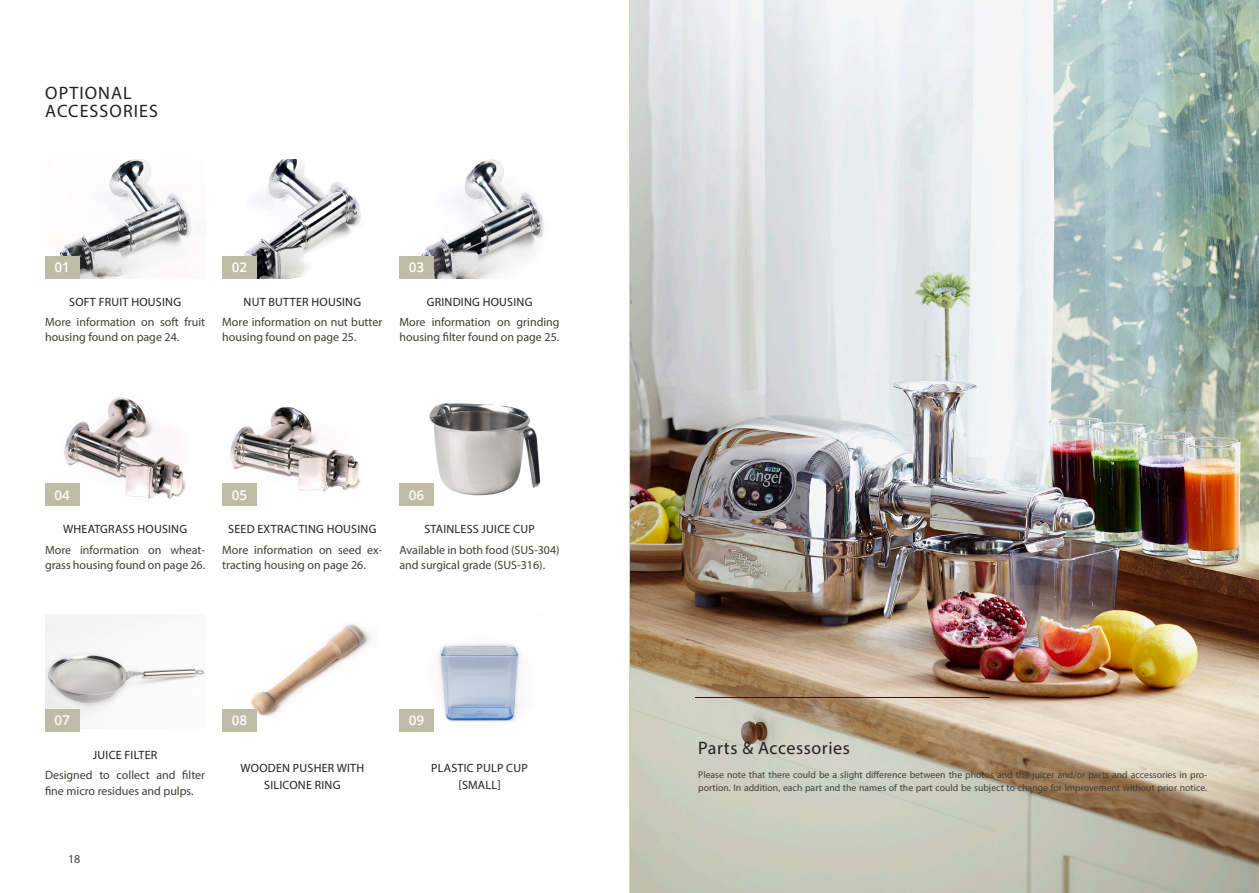
<style>
.page{position:relative;width:1259px;height:893px;background:#fff}
.page>*{position:absolute;margin:0;border:0;box-sizing:border-box;transform-origin:0 0}
.t1{font:18px "Myriad Pro";letter-spacing:.055em;color:#231f20}
.t2{font:18px "Myriad Pro";letter-spacing:.03em;color:#231f20}
.t3{font:600 13.5px "Open Sans";color:#fff}
.Text_Content{font:12px/15px "Myriad Pro";color:#3f3e36}
.Title_Content{font:12px "Myriad Pro";letter-spacing:.02em;color:#231f20}
.t4{font:12px "Myriad Pro";color:#3e3e3f}
.Normal_text{font:9.75px/13.5px "Myriad Pro";color:#3f3e36}
</style>
<div class="page">
<img style="left:630px;top:0;width:629px;height:893px">
<img style="left:59px;top:159px;width:132px;height:120px">
<img style="left:45px;top:397px;width:141px;height:109px">
<img style="left:45px;top:614px;width:160px;height:114px">
<img style="left:244px;top:159px;width:117px;height:120px">
<img style="left:222px;top:407px;width:139px;height:99px">
<img style="left:251px;top:624px;width:120px;height:95px">
<img style="left:421px;top:159px;width:123px;height:120px">
<img style="left:401px;top:403px;width:140px;height:93px">
<img style="left:438px;top:644px;width:82px;height:78px">
<div style="left:45px;top:256px;width:34px;height:23px;background:#bfbba5"></div>
<div style="left:45px;top:484px;width:34px;height:22px;background:#bfbba5"></div>
<div style="left:45px;top:709px;width:34px;height:23px;background:#bfbba5"></div>
<div style="left:222px;top:256px;width:34px;height:23px;background:#bfbba5"></div>
<div style="left:222px;top:484px;width:34px;height:22px;background:#bfbba5"></div>
<div style="left:222px;top:709px;width:34px;height:23px;background:#bfbba5"></div>
<div style="left:399px;top:256px;width:35px;height:23px;background:#bfbba5"></div>
<div style="left:399px;top:484px;width:35px;height:22px;background:#bfbba5"></div>
<div style="left:399px;top:709px;width:35px;height:23px;background:#bfbba5"></div>
<hr style="left:695px;top:697px;width:294px;height:1px;background:#3d0e11">
<p class="t1" style="left:45px;top:81px;width:88px">OPTIONAL</p>
<p class="t1" style="left:45px;top:99px;width:114px">ACCESSORIES</p>
<p class="t3" style="left:54px;top:258px;width:17px">01</p>
<p class="t3" style="left:232px;top:258px;width:17px">02</p>
<p class="t3" style="left:409px;top:258px;width:17px">03</p>
<p class="Title_Content" style="left:69px;top:294px;width:113px">SOFT FRUIT HOUSING</p>
<p class="Title_Content" style="left:243px;top:294px;width:119px">NUT BUTTER HOUSING</p>
<p class="Title_Content" style="left:427px;top:294px;width:107px">GRINDING HOUSING</p>
<p class="Text_Content" style="left:45px;top:315px;width:162px">More information on soft fruit housing found on page 24.</p>
<p class="Text_Content" style="left:222px;top:315px;width:162px">More information on nut butter housing found on page 25.</p>
<p class="Text_Content" style="left:399px;top:315px;width:162px">More information on grinding housing filter found on page 25.</p>
<p class="t3" style="left:54px;top:485px;width:17px">04</p>
<p class="t3" style="left:232px;top:485px;width:17px">05</p>
<p class="t3" style="left:409px;top:485px;width:17px">06</p>
<p class="Title_Content" style="left:63px;top:522px;width:126px">WHEATGRASS HOUSING</p>
<p class="Title_Content" style="left:228px;top:522px;width:150px">SEED EXTRACTING HOUSING</p>
<p class="Title_Content" style="left:424px;top:522px;width:112px">STAINLESS JUICE CUP</p>
<p class="Text_Content" style="left:45px;top:542px;width:162px">More information on wheat&shy;grass housing found on page 26.</p>
<p class="Text_Content" style="left:222px;top:542px;width:162px">More information on seed ex&shy;tracting housing on page 26.</p>
<p class="Text_Content" style="left:399px;top:542px;width:162px">Available in both food (SUS-304) and surgical grade (SUS-316).</p>
<p class="t3" style="left:54px;top:711px;width:17px">07</p>
<p class="Title_Content" style="left:93px;top:747px;width:66px">JUICE FILTER</p>
<p class="Text_Content" style="left:45px;top:768px;width:162px">Designed to collect and filter fine micro residues and pulps.</p>
<p class="t4" style="left:68px;top:851px;width:14px">18</p>
<p class="t3" style="left:232px;top:711px;width:17px">08</p>
<p class="Title_Content" style="left:240px;top:761px;width:125px">WOODEN PUSHER WITH</p>
<p class="Title_Content" style="left:264px;top:777px;width:78px">SILICONE RING</p>
<p class="t3" style="left:409px;top:711px;width:17px">09</p>
<p class="Title_Content" style="left:431px;top:761px;width:98px">PLASTIC PULP CUP</p>
<p class="Title_Content" style="left:458px;top:777px;width:44px">[SMALL]</p>
<p class="t2" style="left:698px;top:737px;width:153px">Parts &amp; Accessories</p>
<p class="Normal_text" style="left:698px;top:768px;width:510px">Please note that there could be a slight difference between the photos and the juicer and/or parts and accessories in pro&shy;portion. In addition, each part and the names of the part could be subject to change for improvement without prior notice.</p>
</div>
